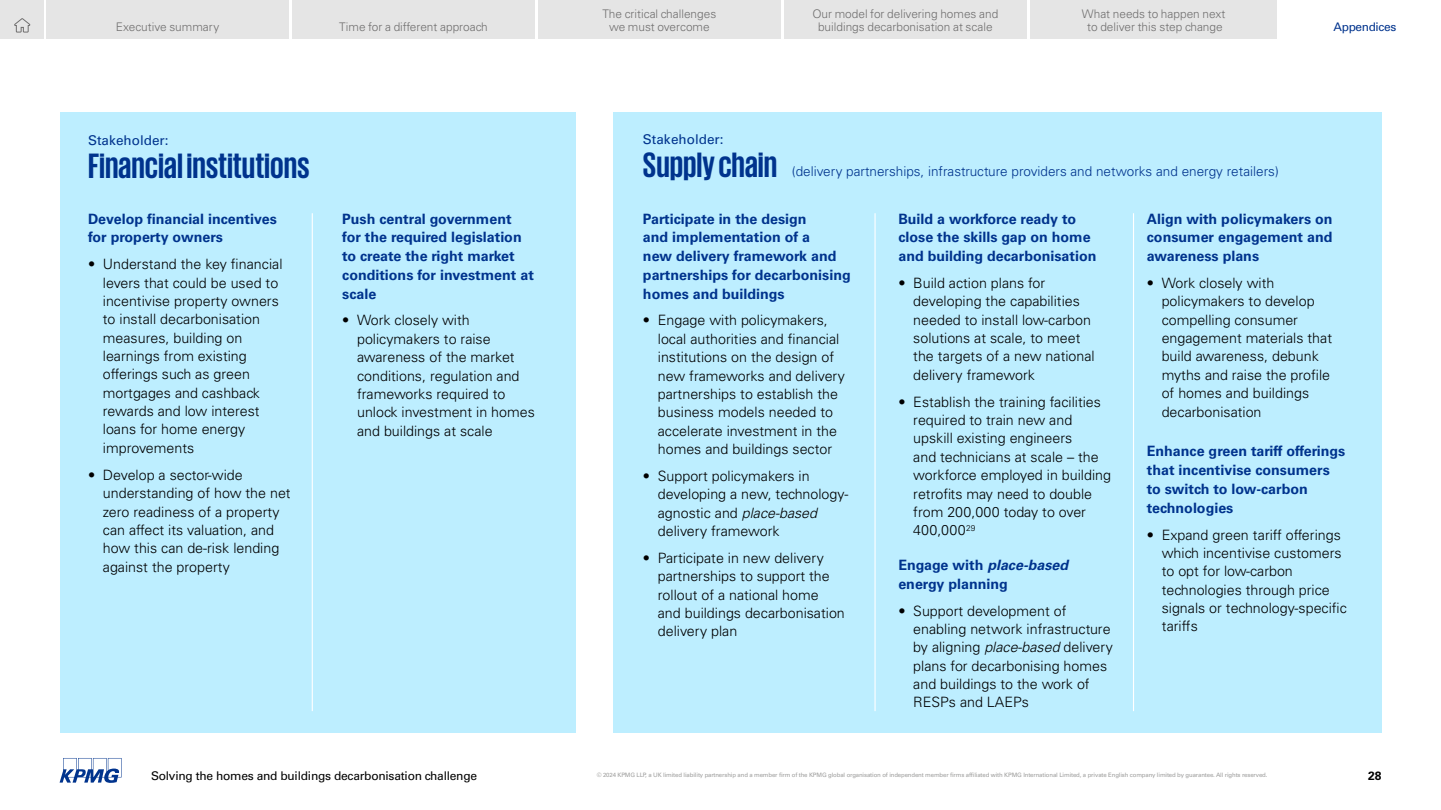
<style>
.page{position:relative;width:1441px;height:810px;background:#fff}
.page>*{position:absolute;margin:0;border:0;box-sizing:border-box;transform-origin:0 0}
.t1{font:700 36px "KPMG";color:#00338d}
.t2{font:300 14.25px/18.3px "Univers LT Std";color:#000}
.t3{font:700 14.25px/18.8px "Univers LT Std";color:#00338d}
.t4{font:300 13.5px "Univers LT Std";color:#00338d}
.t5{font:13.5px "Univers LT Std";color:#00338d}
.t6{font:12px "Univers LT Std";letter-spacing:-.02em;color:#000}
.t7{font:700 12px "Univers LT Std";color:#000}
.t8{font:300 11.85px/12.8px "Univers LT Std";color:#706f6f;text-align:center}
.t9{font:11.85px "Univers LT Std";letter-spacing:-.03em;color:#00338d}
.t10{font:6px "Univers LT Std";letter-spacing:-.02em;color:#9d9d9c}
.s1{font-style:italic}
</style>
<div class="page">
<div style="left:60px;top:112px;width:515px;height:620px;background:#bdeeff"></div>
<div style="left:613px;top:112px;width:767px;height:620px;background:#bdeeff"></div>
<hr style="left:874px;top:213px;width:1px;height:498px;background:#fff">
<hr style="left:1132px;top:213px;width:1px;height:498px;background:#fff">
<hr style="left:312px;top:213px;width:1px;height:498px;background:#fff">
<svg style="left:60px;top:758px;width:62px;height:25px"></svg>
<div style="left:46px;top:0;width:242px;height:38px;background:#e5e5e5"></div>
<div style="left:1030px;top:0;width:246px;height:38px;background:#e5e5e5"></div>
<div style="left:292px;top:0;width:242px;height:38px;background:#e5e5e5"></div>
<div style="left:538px;top:0;width:242px;height:38px;background:#e5e5e5"></div>
<div style="left:784px;top:0;width:242px;height:38px;background:#e5e5e5"></div>
<div style="left:0;top:0;width:43px;height:38px;background:#e5e5e5"></div>
<svg style="left:14px;top:18px;width:16px;height:15px"></svg>
<p class="t8" style="left:116px;top:20px;width:105px">Executive summary</p>
<p class="t8" style="left:602px;top:8px;width:115px">The critical challenges we must overcome</p>
<p class="t8" style="left:812px;top:8px;width:187px">Our model for delivering homes and buildings decarbonisation at scale</p>
<p class="t8" style="left:1081px;top:8px;width:145px">What needs to happen next</p>
<p class="t8" style="left:339px;top:20px;width:150px">Time for a different approach</p>
<p class="t8" style="left:1086px;top:20px;width:137px">to deliver this step change</p>
<p class="t9" style="left:1333px;top:20px;width:64px">Appendices</p>
<p class="t5" style="left:88px;top:132px;width:82px">Stakeholder:</p>
<h1 class="t1" style="left:88px;top:147px;width:223px">Financial institutions</h1>
<p class="t3" style="left:88px;top:209px;width:190px">Develop financial incentives for property owners</p>
<p class="t2" style="left:103px;top:255px;width:181px;text-indent:-15px">• Understand the key financial levers that could be used to incentivise property owners to install decarbonisation measures, building on learnings from existing offerings such as green mortgages and cashback rewards and low interest loans for home energy improvements</p>
<p class="t2" style="left:103px;top:466px;width:189px;text-indent:-15px">• Develop a sector-wide understanding of how the net zero readiness of a property can affect its valuation, and how this can de-risk lending against the property</p>
<p class="t3" style="left:342px;top:209px;width:193px">Push central government for the required legislation to create the right market conditions for investment at scale</p>
<p class="t2" style="left:357px;top:311px;width:179px;text-indent:-15px">• Work closely with policymakers to raise awareness of the market conditions, regulation and frameworks required to unlock investment in homes and buildings at scale</p>
<p class="t5" style="left:643px;top:132px;width:82px">Stakeholder:</p>
<h1 class="t1" style="left:643px;top:147px;width:136px">Supply chain</h1>
<p class="t4" style="left:791px;top:163px;width:488px">(delivery partnerships, infrastructure providers and networks and energy retailers)</p>
<p class="t3" style="left:643px;top:209px;width:209px">Participate in the design<br>and implementation of a<br>new delivery framework and partnerships for decarbonising homes and buildings</p>
<p class="t2" style="left:657px;top:311px;width:189px;text-indent:-15px">• Engage with policymakers, local authorities and financial institutions on the design of new frameworks and delivery partnerships to establish the business models needed to accelerate investment in the homes and buildings sector</p>
<p class="t2" style="left:657px;top:467px;width:192px;text-indent:-15px">• Support policymakers in developing a new, technology&shy;agnostic and <span class="s1">place-based </span>delivery framework</p>
<p class="t2" style="left:657px;top:549px;width:188px;text-indent:-15px">• Participate in new delivery partnerships to support the rollout of a national home and buildings decarbonisation delivery plan</p>
<p class="t3" style="left:898px;top:209px;width:199px">Build a workforce ready to close the skills gap on home and building decarbonisation</p>
<p class="t2" style="left:913px;top:274px;width:183px;text-indent:-15px">• Build action plans for developing the capabilities needed to install low-carbon solutions at scale, to meet the targets of a new national delivery framework</p>
<p class="t2" style="left:913px;top:392px;width:199px;text-indent:-15px">• Establish the training facilities required to train new and upskill existing engineers<br>and technicians at scale – the workforce employed in building retrofits may need to double from 200,000 today to over<br>400,000<sup>29</sup></p>
<p class="t3" style="left:898px;top:556px;width:171px">Engage with <span class="s1">place-based </span>energy planning</p>
<p class="t2" style="left:913px;top:601px;width:201px;text-indent:-15px">• Support development of enabling network infrastructure by aligning <span class="s1">place-based</span> delivery plans for decarbonising homes and buildings to the work of<br>RESPs and LAEPs</p>
<p class="t3" style="left:1146px;top:209px;width:187px;text-align:justify">Align with policymakers on consumer engagement and awareness plans</p>
<p class="t2" style="left:1161px;top:274px;width:172px;text-indent:-15px">• Work closely with policymakers to develop compelling consumer engagement materials that build awareness, debunk myths and raise the profile of homes and buildings decarbonisation</p>
<p class="t3" style="left:1146px;top:442px;width:200px">Enhance green tariff offerings that incentivise consumers to switch to low-carbon technologies</p>
<p class="t2" style="left:1161px;top:525px;width:187px;text-indent:-15px">• Expand green tariff offerings which incentivise customers to opt for low-carbon technologies through price signals or technology-specific tariffs</p>
<p class="t6" style="left:151px;top:768px;width:327px">Solving the homes and buildings decarbonisation challenge</p>
<p class="t10" style="left:596px;top:772px;width:672px">© 2024 KPMG LLP, a UK limited liability partnership and a member firm of the KPMG global organisation of independent member firms affiliated with KPMG International Limited, a private English company limited by guarantee. All rights reserved.</p>
<p class="t7" style="left:1367px;top:768px;width:15px">28</p>
</div>
